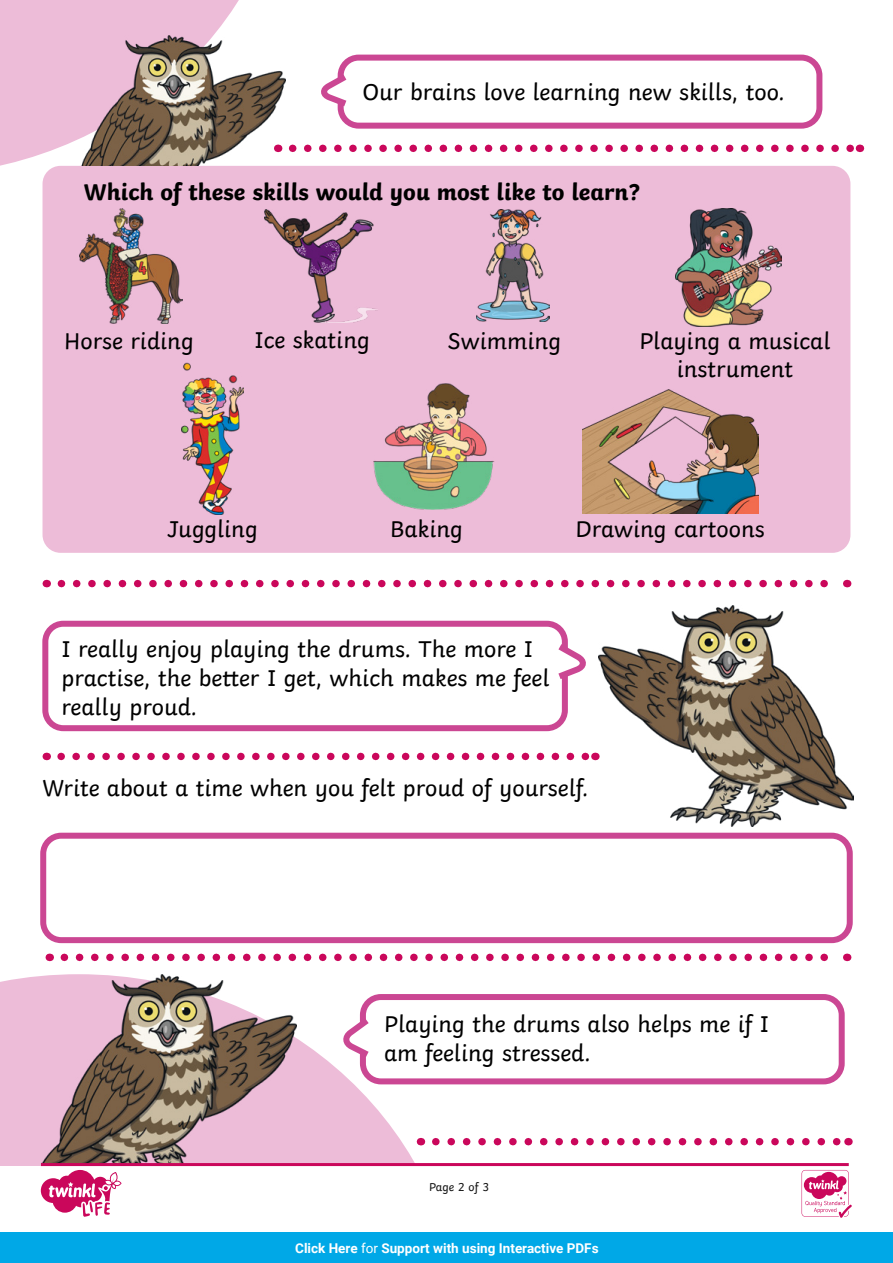
<style>
.page{position:relative;width:893px;height:1263px;background:#fff}
.page>*{position:absolute;margin:0;border:0;box-sizing:border-box;transform-origin:0 0}
.t1{font:24px/28.8px "Twinkl";color:#000}
.t2{font:700 24px "Twinkl";color:#000}
.t3{font:700 13.5px "Roboto";color:#fff}
.t4{font:12px "Twinkl";letter-spacing:-.005em;color:#131313}
.s1{font-weight:400}
</style>
<div class="page">
<div style="left:43px;top:166px;width:807px;height:387px;background:#edbcd8;border-radius:18px"></div>
<svg style="left:0;top:0;width:291px;height:176px;fill:#edbcd8"></svg>
<div style="left:338px;top:55px;width:484px;height:74px;border:6px solid #cb4793;border-radius:18px"></div>
<svg style="left:321px;top:69px;width:26px;height:42px"></svg>
<svg style="left:293px;top:145px;width:559px;height:7px"></svg>
<img style="left:64px;top:35px;width:222px;height:131px">
<img style="left:599px;top:606px;width:254px;height:220px">
<div style="left:42px;top:621px;width:526px;height:110px;border:6px solid #cb4793;border-radius:18px"></div>
<svg style="left:558px;top:639px;width:28px;height:45px"></svg>
<svg style="left:61px;top:580px;width:767px;height:7px"></svg>
<svg style="left:61px;top:753px;width:526px;height:7px"></svg>
<svg style="left:64px;top:954px;width:764px;height:7px"></svg>
<div style="left:360px;top:994px;width:485px;height:90px;border:6px solid #cb4793;border-radius:18px"></div>
<svg style="left:0;top:976px;width:459px;height:190px"></svg>
<img style="left:42px;top:974px;width:254px;height:189px">
<svg style="left:41px;top:1163px;width:811px;height:55px"></svg>
<div style="left:0;top:1232px;width:893px;height:31px;background:#00a8e7"></div>
<svg style="left:436px;top:1138px;width:404px;height:7px"></svg>
<img style="left:583px;top:389px;width:175px;height:124px">
<img style="left:79px;top:208px;width:104px;height:116px">
<img style="left:264px;top:209px;width:114px;height:114px">
<img style="left:477px;top:209px;width:72px;height:113px">
<img style="left:676px;top:208px;width:106px;height:118px">
<img style="left:182px;top:362px;width:61px;height:153px">
<img style="left:373px;top:383px;width:122px;height:127px">
<div style="left:40px;top:833px;width:813px;height:110px;border:6px solid #cb4793;border-radius:18px"></div>
<p class="t1" style="left:363px;top:75px;width:424px">Our brains love learning new skills, too.</p>
<p class="t2" style="left:84px;top:172px;width:557px">Which of these skills would you most like to learn?</p>
<p class="t1" style="left:64px;top:324px;width:131px">Horse riding</p>
<p class="t1" style="left:254px;top:323px;width:117px">Ice skating</p>
<p class="t1" style="left:448px;top:324px;width:115px">Swimming</p>
<p class="t1" style="left:639px;top:324px;width:193px;text-align:center">Playing a musical instrument</p>
<p class="t1" style="left:167px;top:512px;width:92px">Juggling</p>
<p class="t1" style="left:390px;top:512px;width:74px">Baking</p>
<p class="t1" style="left:576px;top:512px;width:191px">Drawing cartoons</p>
<p class="t1" style="left:61px;top:632px;width:489px">I really enjoy playing the drums. The more I practise, the better I get, which makes me feel really proud.</p>
<p class="t1" style="left:43px;top:772px;width:547px">Write about a time when you felt proud of yourself.</p>
<p class="t1" style="left:384px;top:1008px;width:387px">Playing the drums also helps me if I am feeling stressed.</p>
<p class="t4" style="left:417px;top:1178px;width:62px">Page 2 of 3</p>
<p class="t4" style="left:429px;top:1178px;width:62px">Page 2 of 3</p>
<p class="t3" style="left:295px;top:1238px;width:305px">Click Here <span class="s1">for</span> Support with using Interactive PDFs</p>
</div>
